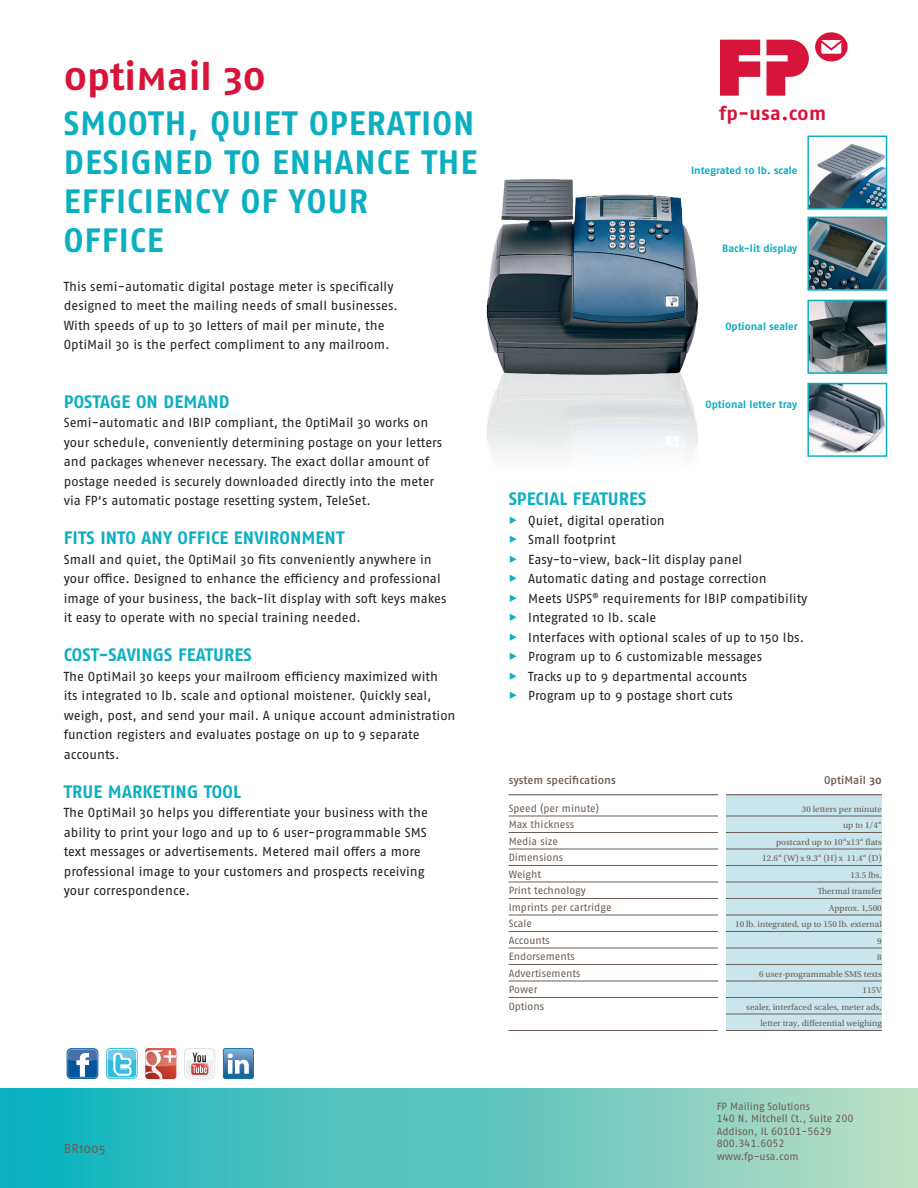
<style>
.page{position:relative;width:918px;height:1188px;background:#fff}
.page>*{position:absolute;margin:0;border:0;box-sizing:border-box;transform-origin:0 0}
.t1{font:700 39px "Fago Pro";color:#d71439}
.t2{font:700 33.75px/39px "Fago Pro";letter-spacing:.03em;color:#0cafc0}
.t3{font:700 19.5px "Fago Pro";color:#d71439}
.t4{font:700 18px "Fago Pro";color:#0cafc0}
.t5{font:13.05px/19.5px "Fago Pro";letter-spacing:.005em;color:#231f20}
.t6{font:13.05px "Fago Pro";letter-spacing:.005em;color:#6c5d54}
.t7{font:500 11.25px "Fago Pro";letter-spacing:.005em;color:#6c5d54}
.t8{font:10.5px/12.6px "Fago Pro";color:#6c5d54}
.t9{font:700 10.5px "Fago Pro";letter-spacing:.005em;color:#0cafc0}
.t10{font:9px/16.5px "Utopia Std";letter-spacing:.005em;color:#6c5d54;text-align:right}
.s1{color:#0cafc0}
.s2{font-weight:700}
</style>
<div class="page">
<div style="left:726px;top:795px;width:156px;height:236px;background:#c8e6ec"></div>
<hr style="left:509px;top:794px;width:373px;height:1px;background:#6c5d54">
<hr style="left:509px;top:816px;width:373px;height:1px;background:#6c5d54">
<hr style="left:509px;top:832px;width:373px;height:1px;background:#6c5d54">
<hr style="left:509px;top:849px;width:373px;height:1px;background:#6c5d54">
<hr style="left:509px;top:865px;width:373px;height:1px;background:#6c5d54">
<hr style="left:509px;top:882px;width:373px;height:1px;background:#6c5d54">
<hr style="left:509px;top:898px;width:373px;height:1px;background:#6c5d54">
<hr style="left:509px;top:915px;width:373px;height:1px;background:#6c5d54">
<hr style="left:509px;top:931px;width:373px;height:1px;background:#6c5d54">
<hr style="left:509px;top:948px;width:373px;height:1px;background:#6c5d54">
<hr style="left:509px;top:964px;width:373px;height:1px;background:#6c5d54">
<hr style="left:509px;top:981px;width:373px;height:1px;background:#6c5d54">
<hr style="left:509px;top:997px;width:373px;height:1px;background:#6c5d54">
<hr style="left:509px;top:1014px;width:373px;height:1px;background:#6c5d54">
<hr style="left:509px;top:1030px;width:373px;height:1px;background:#6c5d54">
<div style="left:0;top:1089px;width:918px;height:99px;background:linear-gradient(to right,#0bb1bd,#badcc4)"></div>
<svg style="left:720px;top:40px;width:40px;height:56px"></svg>
<svg style="left:766px;top:40px;width:43px;height:56px"></svg>
<svg style="left:815px;top:32px;width:33px;height:29px"></svg>
<div style="left:718px;top:724px;width:8px;height:355px;background:#fff"></div>
<svg style="left:106px;top:1048px;width:32px;height:31px"></svg>
<svg style="left:107px;top:1049px;width:31px;height:29px"></svg>
<svg style="left:67px;top:1048px;width:31px;height:31px"></svg>
<svg style="left:67px;top:1049px;width:31px;height:29px"></svg>
<div style="left:184px;top:1048px;width:31px;height:31px;background:#e2e3e2;border-radius:5px"></div>
<div style="left:185px;top:1049px;width:29px;height:29px;background:#fff;border-radius:5px"></div>
<div style="left:186px;top:1050px;width:27px;height:27px;background:#edf0f0;border-radius:5px"></div>
<svg style="left:186px;top:1050px;width:27px;height:25px"></svg>
<svg style="left:145px;top:1048px;width:31px;height:31px"></svg>
<svg style="left:223px;top:1048px;width:31px;height:31px"></svg>
<div style="left:505px;top:1013px;width:213px;height:8px;background:#fff"></div>
<img style="left:810px;top:303px;width:74px;height:68px">
<div style="left:807px;top:300px;width:80px;height:74px;border:2px solid #0cafc0"></div>
<img style="left:810px;top:386px;width:74px;height:68px">
<div style="left:807px;top:383px;width:80px;height:74px;border:2px solid #0cafc0"></div>
<img style="left:810px;top:144px;width:74px;height:63px">
<div style="left:807px;top:136px;width:80px;height:74px;border:2px solid #0cafc0"></div>
<img style="left:810px;top:220px;width:74px;height:68px">
<div style="left:807px;top:217px;width:80px;height:74px;border:2px solid #0cafc0"></div>
<img style="left:486px;top:179px;width:213px;height:215px">
<h1 class="t1" style="left:64px;top:53px;width:204px">optimail 30</h1>
<h2 class="t2" style="left:64px;top:103px;width:415px">smooth, quiet operation designed to enhance the efficiency of your<br>office</h2>
<h3 class="t3" style="left:719px;top:102px;width:108px">fp-usa.com</h3>
<p class="t5" style="left:64px;top:276px;width:336px">This semi-automatic digital postage meter is specifically designed to meet the mailing needs of small businesses.<br>With speeds of up to 30 letters of mail per minute, the OptiMail 30 is the perfect compliment to any mailroom.</p>
<p class="t9" style="left:691px;top:164px;width:108px">I ntegrated 10 lb. scale</p>
<p class="t9" style="left:722px;top:242px;width:77px">Back-lit display</p>
<p class="t9" style="left:725px;top:320px;width:74px">Optional sealer</p>
<h3 class="t4" style="left:64px;top:391px;width:11px">POSTAGE</h3>
<h3 class="t4" style="left:136px;top:391px;width:40px">ON DEMAND</h3>
<p class="t5" style="left:64px;top:413px;width:380px">Semi-automatic and IBIP compliant, the OptiMail 30 works on your schedule, conveniently determining postage on your letters and packages whenever necessary. The exact dollar amount of postage needed is securely downloaded directly into the meter via FP‘s automatic postage resetting system, TeleSet.</p>
<h3 class="t4" style="left:64px;top:527px;width:9px">FITS</h3>
<h3 class="t4" style="left:100px;top:527px;width:10px">INTO</h3>
<h3 class="t4" style="left:142px;top:527px;width:12px">ANY</h3>
<h3 class="t4" style="left:178px;top:527px;width:10px">OFFICE</h3>
<h3 class="t4" style="left:234px;top:527px;width:41px">ENVIRONMENT</h3>
<p class="t5" style="left:64px;top:549px;width:384px">Small and quiet, the OptiMail 30 fits conveniently anywhere in your office. Designed to enhance the efficiency and professional image of your business, the back-lit display with soft keys makes it easy to operate with no special training needed.</p>
<h3 class="t4" style="left:64px;top:644px;width:10px">COST</h3>
<h3 class="t4" style="left:99px;top:644px;width:47px">-SAVINGS</h3>
<h3 class="t4" style="left:178px;top:644px;width:10px">FEATURES</h3>
<p class="t5" style="left:64px;top:666px;width:393px">The OptiMail 30 keeps your mailroom efficiency maximized with<br>its integrated 10 lb. scale and optional moistener. Quickly seal, weigh, post, and send your mail. A unique account administration function registers and evaluates postage on up to 9 separate accounts.</p>
<h3 class="t4" style="left:64px;top:781px;width:11px">TRUE</h3>
<h3 class="t4" style="left:108px;top:781px;width:12px">MAR</h3>
<h3 class="t4" style="left:142px;top:781px;width:20px">KETING</h3>
<h3 class="t4" style="left:204px;top:781px;width:39px">TOO L</h3>
<p class="t5" style="left:64px;top:803px;width:366px">The OptiMail 30 helps you differentiate your business with the ability to print your logo and up to 6 user-programmable SMS text messages or advertisements. Metered mail offers a more professional image to your customers and prospects receiving your correspondence.</p>
<p class="t6" style="left:64px;top:1141px;width:43px">BR1005</p>
<p class="t9" style="left:706px;top:398px;width:93px">Optional letter tray</p>
<h3 class="t4" style="left:509px;top:488px;width:10px">SPECIA</h3>
<h3 class="t4" style="left:559px;top:488px;width:24px">L FEATURES</h3>
<p class="t5" style="left:509px;top:510px;width:300px"><span class="s1">▶</span> Quiet, digital operation<br><span class="s1">▶</span> Small footprint<br><span class="s1">▶</span> Easy-to-view, back-lit display panel<br><span class="s1">▶</span> Automatic dating and postage correction<br><span class="s1">▶</span> Meets USPS<sup>®</sup> requirements for IBIP compatibility <span class="s1">▶</span> Integrated 10 lb. scale<br><span class="s1">▶</span> Interfaces with optional scales of up to 150 lbs. <span class="s1">▶</span> Program up to 6 customizable messages<br><span class="s1">▶</span> Tracks up to 9 departmental accounts<br><span class="s1">▶</span> Program up to 9 postage short cuts</p>
<p class="t7" style="left:509px;top:774px;width:109px">system specifications</p>
<p class="t7" style="left:824px;top:774px;width:59px">OptiMail <span class="s2">30</span></p>
<p class="t8" style="left:509px;top:802px;width:92px">Speed (per minute)</p>
<p class="t10" style="left:802px;top:801px;width:81px">30 letters per minute</p>
<p class="t8" style="left:509px;top:818px;width:67px">Max thickness</p>
<p class="t10" style="left:843px;top:817px;width:40px">up to 1/4“</p>
<p class="t8" style="left:509px;top:835px;width:51px">Media size</p>
<p class="t10" style="left:776px;top:834px;width:107px">postcard up to 10“x13“ flats</p>
<p class="t8" style="left:509px;top:851px;width:56px">Dimensions</p>
<p class="t10" style="left:762px;top:850px;width:121px">12.6“ (W) x 9.3“ (H) x 11.4“ (D)</p>
<p class="t8" style="left:509px;top:868px;width:34px">Weight</p>
<p class="t10" style="left:851px;top:867px;width:33px">13.5 lbs.</p>
<p class="t8" style="left:509px;top:884px;width:79px">Print technology</p>
<p class="t10" style="left:817px;top:883px;width:66px">Thermal transfer</p>
<p class="t8" style="left:509px;top:901px;width:104px">Imprints per cartridge</p>
<p class="t10" style="left:829px;top:900px;width:55px">Approx. 1,500</p>
<p class="t8" style="left:509px;top:917px;width:25px">Scale</p>
<p class="t10" style="left:735px;top:916px;width:148px">10 lb. integrated, up to 150 lb. external</p>
<p class="t8" style="left:509px;top:934px;width:43px">Accounts</p>
<p class="t10" style="left:877px;top:933px;width:6px">9</p>
<p class="t8" style="left:509px;top:950px;width:68px">Endorsements</p>
<p class="t10" style="left:877px;top:949px;width:6px">8</p>
<p class="t8" style="left:509px;top:967px;width:73px">Advertisements</p>
<p class="t10" style="left:759px;top:966px;width:124px">6 user-programmable SMS texts</p>
<p class="t8" style="left:509px;top:983px;width:30px">Power</p>
<p class="t10" style="left:863px;top:982px;width:21px">115V</p>
<p class="t8" style="left:509px;top:1000px;width:37px">Options</p>
<p class="t10" style="left:746px;top:999px;width:137px">sealer, interfaced scales, meter ads, letter tray, differential weighing</p>
<p class="t8" style="left:717px;top:1100px;width:138px">FP Mailing Solutions<br>140 N. Mitchell Ct., Suite 200<br>Addison, IL 60101-5629<br>800.341.6052 www.fp-usa.com</p>
</div>
